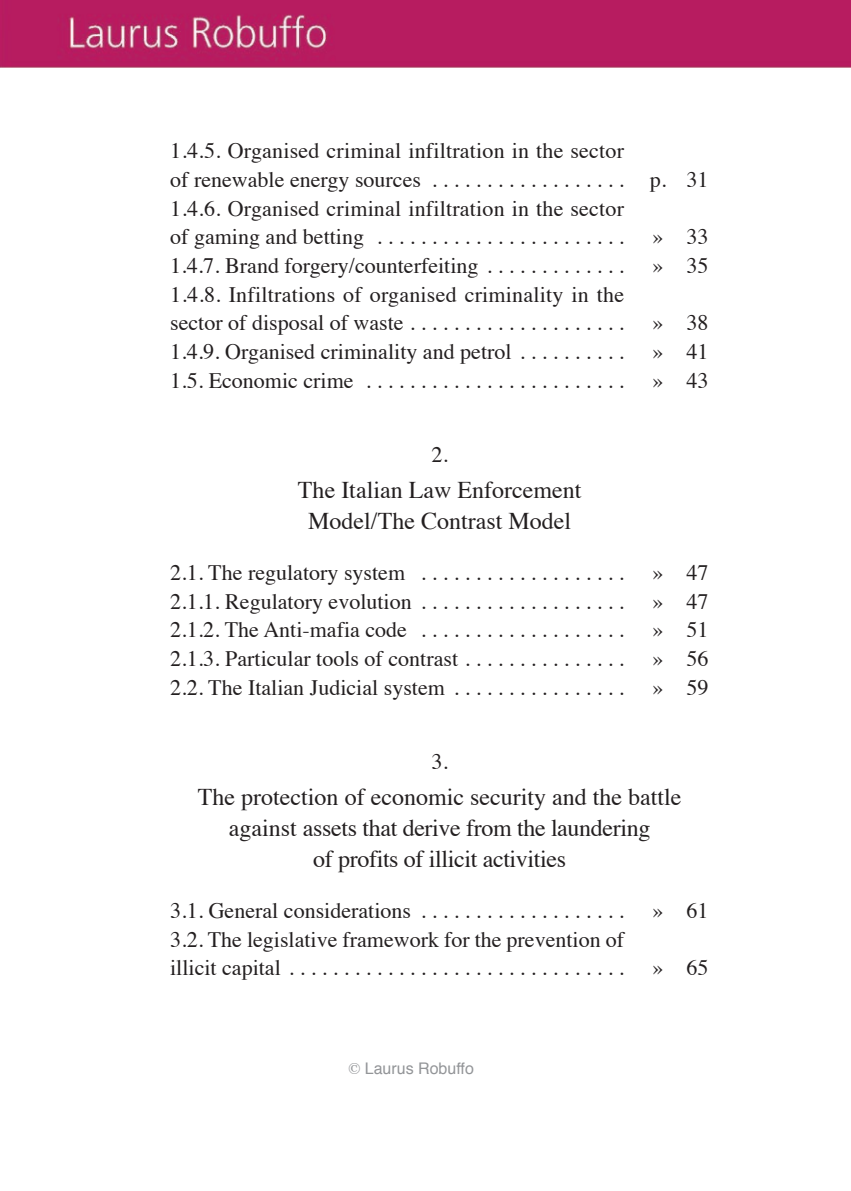
<style>
.page{position:relative;width:851px;height:1191px;background:#fff}
.page>*{position:absolute;margin:0;border:0;box-sizing:border-box;transform-origin:0 0}
.t1{font:24px/30.6px "Times";color:#231f20;text-align:center}
.t2{font:22px/28.6px "Times";color:#231f20}
.t3{font:16px "Helvetica";color:#939598}
.s1{font-family:"Times"}
</style>
<div class="page">
<img style="left:0;top:0;width:850px;height:68px">
<p class="t2" style="left:170px;top:138px;width:539px">1.4.5. Organised criminal infiltration in the sector<br>of renewable energy sources . . . . . . . . . . . . . . . . . . p. 31<br>1.4.6. Organised criminal infiltration in the sector<br>of gaming and betting . . . . . . . . . . . . . . . . . . . . . . .</p>
<p class="t2" style="left:652px;top:224px;width:57px">» 33</p>
<p class="t2" style="left:170px;top:253px;width:455px">1.4.7. Brand forgery/counterfeiting . . . . . . . . . . . . .</p>
<p class="t2" style="left:652px;top:253px;width:57px">» 35</p>
<p class="t2" style="left:170px;top:282px;width:455px">1.4.8. Infiltrations of organised criminality in the sector of disposal of waste . . . . . . . . . . . . . . . . . . . .</p>
<p class="t2" style="left:652px;top:310px;width:57px">» 38</p>
<p class="t2" style="left:170px;top:339px;width:455px">1.4.9. Organised criminality and petrol . . . . . . . . . .</p>
<p class="t2" style="left:652px;top:339px;width:57px">» 41</p>
<p class="t2" style="left:170px;top:368px;width:455px">1.5. Economic crime . . . . . . . . . . . . . . . . . . . . . . . .</p>
<p class="t2" style="left:652px;top:368px;width:57px">» 43</p>
<p class="t2" style="left:431px;top:442px;width:18px">2.</p>
<p class="t1" style="left:298px;top:477px;width:285px">The Italian Law Enforcement<br>Model/The Contrast Model</p>
<p class="t2" style="left:170px;top:560px;width:455px">2.1. The regulatory system . . . . . . . . . . . . . . . . . . .</p>
<p class="t2" style="left:652px;top:560px;width:57px">» 47</p>
<p class="t2" style="left:170px;top:589px;width:455px">2.1.1. Regulatory evolution . . . . . . . . . . . . . . . . . . .</p>
<p class="t2" style="left:652px;top:589px;width:57px">» 47</p>
<p class="t2" style="left:170px;top:617px;width:455px">2.1.2. The Anti-mafia code . . . . . . . . . . . . . . . . . . .</p>
<p class="t2" style="left:652px;top:617px;width:57px">» 51</p>
<p class="t2" style="left:170px;top:646px;width:455px">2.1.3. Particular tools of contrast . . . . . . . . . . . . . . .</p>
<p class="t2" style="left:652px;top:646px;width:57px">» 56</p>
<p class="t2" style="left:170px;top:675px;width:455px">2.2. The Italian Judicial system . . . . . . . . . . . . . . . .</p>
<p class="t2" style="left:652px;top:675px;width:57px">» 59</p>
<p class="t2" style="left:431px;top:749px;width:18px">3.</p>
<p class="t1" style="left:198px;top:784px;width:485px">The protection of economic security and the battle against assets that derive from the laundering<br>of profits of illicit activities</p>
<p class="t2" style="left:170px;top:898px;width:455px">3.1. General considerations . . . . . . . . . . . . . . . . . . .</p>
<p class="t2" style="left:652px;top:898px;width:57px">» 61</p>
<p class="t2" style="left:170px;top:926px;width:455px">3.2. The legislative framework for the prevention of illicit capital . . . . . . . . . . . . . . . . . . . . . . . . . . . . . . .</p>
<p class="t2" style="left:652px;top:955px;width:57px">» 65</p>
<p class="t3" style="left:348px;top:1061px;width:127px"><span class="s1">©</span> Laurus Robuffo</p>
</div>
